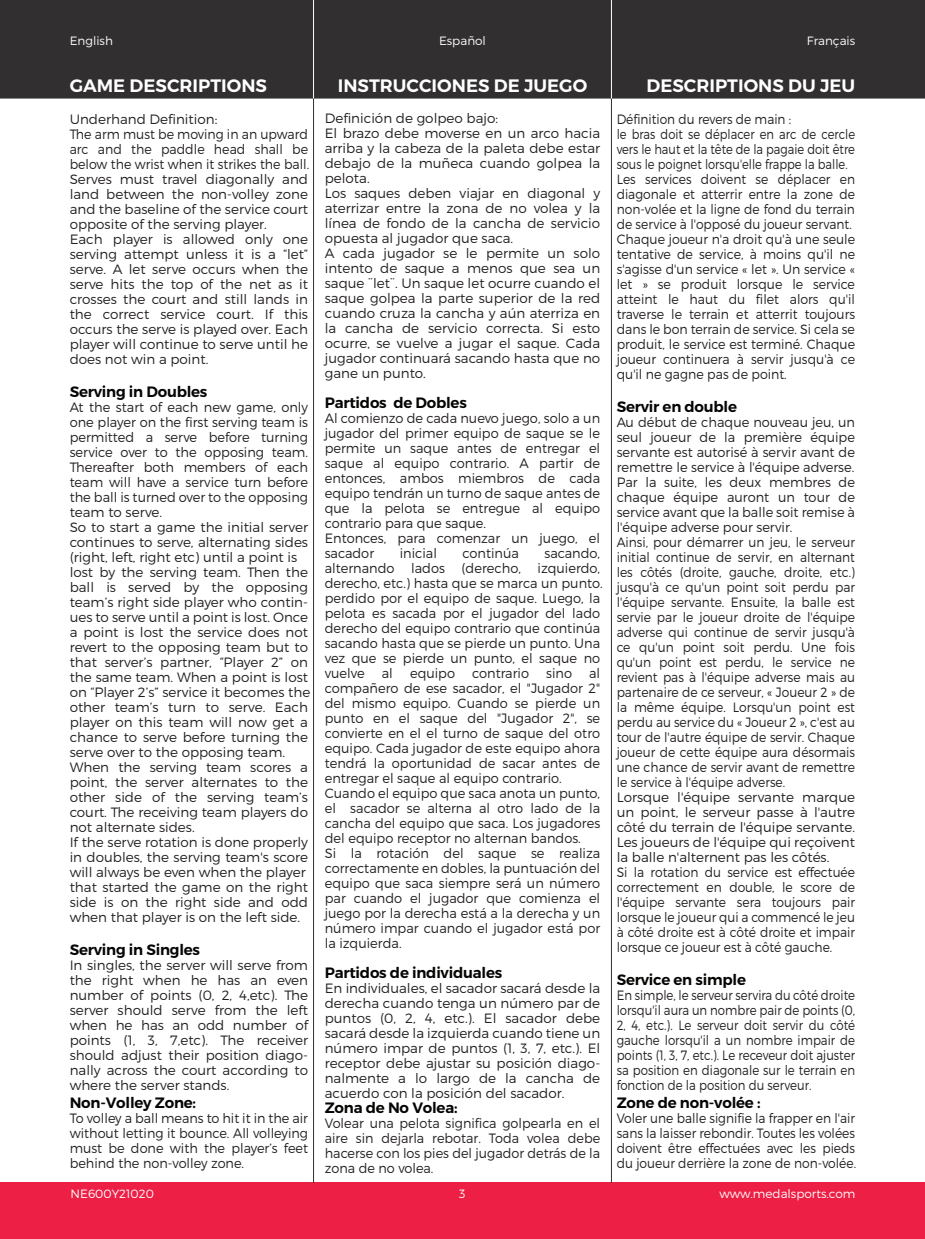
<style>
.page{position:relative;width:925px;height:1239px;background:#fff}
.page>*{position:absolute;margin:0;border:0;box-sizing:border-box;transform-origin:0 0}
.t1{font:600 18px "Montserrat";color:#fff}
.t2{font:600 15px "Montserrat";letter-spacing:-.015em;color:#050504}
.t3{font:300 13.5px/15px "Montserrat";color:#231f20;scale:.96 1}
.t4{font:300 13.5px/15px "Montserrat";color:#231f20}
.t5{font:300 13.5px/15px "Montserrat";color:#231f20;scale:.9 1}
.t6{font:300 13.5px/15px "Montserrat";color:#231f20;text-align:justify;scale:.87 1}
.t7{font:300 13.5px/15px "Montserrat";color:#231f20;text-align:justify;scale:.95 1}
.t8{font:300 13.5px/15px "Montserrat";color:#231f20;text-align:justify;scale:.91 1}
.t9{font:300 12px "Montserrat";color:#fff}
</style>
<div class="page">
<div style="left:0;top:0;width:924px;height:99px;background:#312f30"></div>
<div style="left:0;top:1183px;width:924px;height:56px;background:#ed1f45"></div>
<hr style="left:313px;top:0;width:1px;height:99px;background:#fff">
<hr style="left:611px;top:0;width:1px;height:99px;background:#fff">
<hr style="left:313px;top:99px;width:1px;height:1084px;background:#312f30">
<hr style="left:611px;top:99px;width:1px;height:1084px;background:#312f30">
<p class="t9" style="left:70px;top:33px;width:45px">English</p>
<p class="t9" style="left:439px;top:33px;width:48px">Español</p>
<p class="t9" style="left:806px;top:33px;width:50px">Français</p>
<h1 class="t1" style="left:70px;top:74px;width:199px">GAME DESCRIPTIONS</h1>
<h1 class="t1" style="left:337px;top:74px;width:251px">INSTRUCCIONES DE JUEGO</h1>
<h1 class="t1" style="left:646px;top:74px;width:210px">DESCRIPTIONS DU JEU</h1>
<p class="t4" style="left:70px;top:111px;width:241px">Underhand Definition:<br>The arm must be moving in an upward arc and the paddle head shall be below the wrist when it strikes the ball.<br>Serves must travel diagonally and land between the non-volley zone and the baseline of the service court opposite of the serving player.<br>Each player is allowed only one serving attempt unless it is a “let” serve. A let serve occurs when the serve hits the top of the net as it crosses the court and still lands in the correct service court. If this occurs the serve is played over. Each player will continue to serve until he does not win a point.</p>
<p class="t2" style="left:70px;top:382px;width:139px">Serving in Doubles</p>
<p class="t3" style="left:70px;top:399px;width:252px">At the start of each new game, only one player on the first serving team is permitted a serve before turning service over to the opposing team.<br>Thereafter both members of each team will have a service turn before the ball is turned over to the opposing team to serve.<br>So to start a game the initial server continues to serve, alternating sides (right, left, right etc) until a point is lost by the serving team. Then the ball is served by the opposing team’s right side player who contin&shy;ues to serve until a point is lost. Once a point is lost the service does not revert to the opposing team but to that server’s partner, “Player 2” on the same team. When a point is lost on “Player 2’s” service it becomes the other team’s turn to serve. Each player on this team will now get a chance to serve before turning the serve over to the opposing team.<br>When the serving team scores a point, the server alternates to the other side of the serving team’s court. The receiving team players do not alternate sides.<br>If the serve rotation is done properly in doubles, the serving team's score will always be even when the player that started the game on the right side is on the right side and odd when that player is on the left side.</p>
<p class="t2" style="left:70px;top:940px;width:132px">Serving in Singles</p>
<p class="t4" style="left:70px;top:957px;width:240px;text-align:justify">In singles, the server will serve from the right when he has an even number of points (0, 2, 4,etc). The server should serve from the left when he has an odd number of points (1, 3, 7,etc). The receiver should adjust their position diago&shy;nally across the court according to where the server stands.</p>
<p class="t2" style="left:70px;top:1093px;width:128px">Non-Volley Zone:</p>
<p class="t7" style="left:70px;top:1110px;width:252px">To volley a ball means to hit it in the air without letting it bounce. All volleying must be done with the player’s feet behind the non-volley zone.</p>
<p class="t4" style="left:324px;top:110px;width:277px">Definición de golpeo bajo:<br>El brazo debe moverse en un arco hacia arriba y la cabeza de la paleta debe estar debajo de la muñeca cuando golpea la pelota.<br>Los saques deben viajar en diagonal y aterrizar entre la zona de no volea y la línea de fondo de la cancha de servicio opuesta al jugador que saca.<br>A cada jugador se le permite un solo intento de saque a menos que sea un saque ¨let¨. Un saque let ocurre cuando el saque golpea la parte superior de la red cuando cruza la cancha y aún aterriza en la cancha de servicio correcta. Si esto ocurre, se vuelve a jugar el saque. Cada jugador continuará sacando hasta que no gane un punto.</p>
<p class="t2" style="left:324px;top:393px;width:143px">Partidos de Dobles</p>
<p class="t3" style="left:324px;top:410px;width:288px">Al comienzo de cada nuevo juego, solo a un jugador del primer equipo de saque se le permite un saque antes de entregar el saque al equipo contrario. A partir de entonces, ambos miembros de cada equipo tendrán un turno de saque antes de que la pelota se entregue al equipo contrario para que saque.<br>Entonces, para comenzar un juego, el sacador</p>
<p class="t3" style="left:399px;top:545px;width:40px">inicial</p>
<p class="t3" style="left:462px;top:545px;width:60px">continúa</p>
<p class="t3" style="left:324px;top:545px;width:291px;text-indent:220px">sacando, alternando lados (derecho, izquierdo, derecho, etc.) hasta que se marca un punto. perdido por el equipo de saque. Luego, la pelota es sacada por el jugador del lado derecho del equipo contrario que continúa sacando hasta que se pierde un punto. Una vez que se pierde un punto, el saque no vuelve</p>
<p class="t3" style="left:324px;top:665px;width:288px;text-indent:264px">al compañero de ese sacador, el "Jugador 2" del mismo equipo. Cuando se pierde un punto en el saque del "Jugador 2", se convierte en el el turno de saque del otro equipo. Cada jugador de este equipo ahora tendrá la oportunidad de sacar antes de entregar el saque al equipo contrario.<br>Cuando el equipo que saca anota un punto, el sacador se alterna al otro lado de la cancha del equipo que saca. Los jugadores del equipo receptor no alternan bandos.<br>Si la rotación del saque se realiza correctamente en dobles, la puntuación del equipo que saca siempre será un número par cuando el jugador que comienza el juego por la derecha está a la derecha y un número impar cuando el jugador está por la izquierda.</p>
<p class="t2" style="left:324px;top:963px;width:179px">Partidos de individuales</p>
<p class="t4" style="left:324px;top:980px;width:277px;text-align:justify">En individuales, el sacador sacará desde la derecha cuando tenga un número par de puntos (0, 2, 4, etc.). El sacador debe sacará desde la izquierda cuando tiene un número impar de puntos (1, 3, 7, etc.). El receptor debe ajustar su posición diago&shy;nalmente a lo largo de la cancha de acuerdo con la posición del sacador.</p>
<p class="t2" style="left:324px;top:1098px;width:134px">Zona de No Volea:</p>
<p class="t7" style="left:324px;top:1115px;width:291px">Volear una pelota significa golpearla en el aire sin dejarla rebotar. Toda volea debe hacerse con los pies del jugador detrás de la zona de no volea.</p>
<p class="t3" style="left:381px;top:665px;width:13px">al</p>
<p class="t3" style="left:410px;top:665px;width:48px">equipo</p>
<p class="t3" style="left:472px;top:665px;width:61px">contrario</p>
<p class="t3" style="left:546px;top:665px;width:28px">sino</p>
<p class="t5" style="left:616px;top:111px;width:266px">Définition du revers de main :<br>le bras doit se déplacer en arc de cercle vers le haut et la tête de la pagaie doit être sous le poignet lorsqu'elle frappe la balle.<br>Les services doivent se déplacer en diagonale et atterrir entre la zone de non-volée et la ligne de fond du terrain de service à l'opposé du joueur servant.<br>Chaque joueur n'a droit qu'à une seule tentative de service, à moins qu'il ne s'agisse d'un service « let ». Un service « let » se produit lorsque le service atteint le haut du filet alors qu'il traverse le terrain et atterrit toujours dans le bon terrain de service. Si cela se produit, le service est terminé. Chaque joueur continuera à servir jusqu'à ce qu'il ne gagne pas de point.</p>
<p class="t2" style="left:616px;top:397px;width:122px">Servir en double</p>
<p class="t3" style="left:616px;top:414px;width:250px">Au début de chaque nouveau jeu, un seul joueur de la première équipe servante est autorisé à servir avant de remettre le service à l'équipe adverse.<br>Par la suite, les deux membres de chaque équipe auront un tour de service avant que la balle soit remise à l'équipe adverse pour servir.<br>Ainsi, pour démarrer un jeu, le serveur initial continue de servir, en alternant les côtés (droite, gauche, droite, etc.) jusqu'à ce qu'un point soit perdu par l'équipe servante. Ensuite, la balle est servie par le joueur droite de l'équipe adverse qui continue de servir jusqu'à ce qu'un point soit perdu. Une fois qu'un point est perdu, le service ne revient pas à l'équipe adverse mais au partenaire de ce serveur, « Joueur 2 » de la même équipe. Lorsqu'un point est perdu au service du « Joueur 2 », c'est au tour de l'autre équipe de servir. Chaque joueur de cette équipe aura désormais une chance de servir avant de remettre le service à l'équipe adverse.<br>Lorsque l'équipe servante marque un point, le serveur passe à l'autre côté du terrain de l'équipe servante.<br>Les joueurs de l'équipe qui reçoivent la balle n'alternent pas les côtés.<br>Si la rotation du service est effectuée correctement en double, le score de l'équipe servante sera toujours pair lorsque le joueur qui a commencé le jeu à côté droite est à côté droite et impair lorsque ce joueur est à côté gauche.</p>
<p class="t2" style="left:616px;top:970px;width:131px">Service en simple</p>
<p class="t6" style="left:616px;top:987px;width:275px">En simple, le serveur servira du côté droite lorsqu'il aura un nombre pair de points (0, 2, 4, etc.). Le serveur doit servir du côté gauche lorsqu'il a un nombre impair de points (1, 3, 7, etc.). Le receveur doit ajuster sa position en diagonale sur le terrain en fonction de la position du serveur.</p>
<p class="t2" style="left:616px;top:1093px;width:145px">Zone de non-volée :</p>
<p class="t8" style="left:616px;top:1110px;width:265px">Voler une balle signifie la frapper en l'air sans la laisser rebondir. Toutes les volées doivent être effectuées avec les pieds du joueur derrière la zone de non-volée.</p>
<p class="t9" style="left:71px;top:1186px;width:85px">NE600Y21020</p>
<p class="t9" style="left:459px;top:1186px;width:8px">3</p>
<p class="t9" style="left:719px;top:1186px;width:137px">www.medalsports.com</p>
</div>
